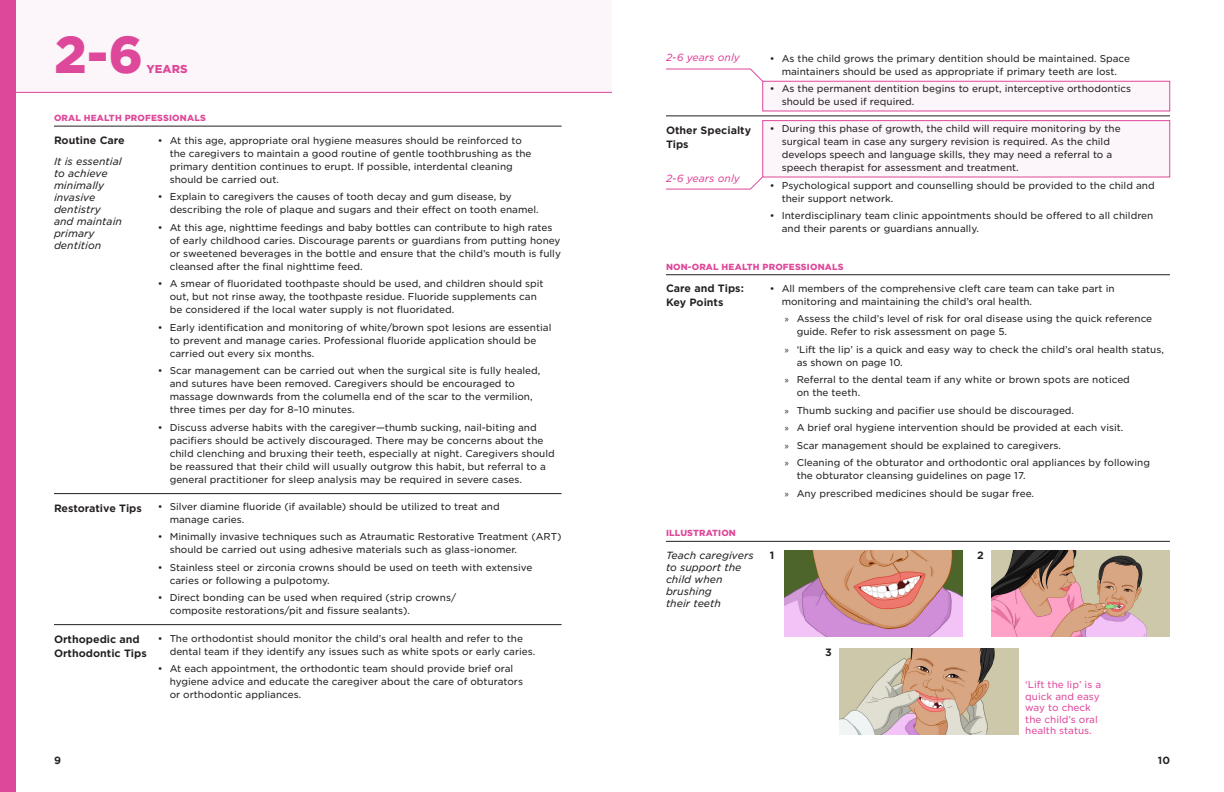
<style>
.page{position:relative;width:1224px;height:792px;background:#fff}
.page>*{position:absolute;margin:0;border:0;box-sizing:border-box;transform-origin:0 0}
.t1{font:900 50px "Gotham S Sm";color:#de489a}
.t2{font:900 11px "Gotham S Sm";color:#de489a}
.Subhead_1{font:700 10.2px/13.8px "Gotham S Sm";color:#231f20}
.Subhead_1-2{font:italic 10px/12px "Gotham S Sm";color:#231f20}
.Call_Out_Info{font:italic 10px "Gotham S Sm";color:#de489a}
.t3{font:700 10px "Gotham S Sm";color:#231f20}
.t4{font:9.5px/13px "Gotham S Sm";color:#231f20}
.Body_Copy_-_Bullets{font:9.5px/11.5px "Gotham S Sm";color:#de489a}
.t5{font:900 8.5px "Gotham S Sm";letter-spacing:.02em;color:#de489a}
.s1{font-family:"Myriad Pro"}
</style>
<div class="page">
<svg style="left:666px;top:177px;width:97px;height:13px"></svg>
<svg style="left:666px;top:68px;width:111px;height:13px"></svg>
<div style="left:762px;top:120px;width:408px;height:57px;background:#fcf5f9;border:1px solid #de489a"></div>
<div style="left:762px;top:81px;width:408px;height:30px;background:#fcf5f9;border:1px solid #de489a"></div>
<div style="left:0;top:0;width:612px;height:93px;background:#fcf5f9"></div>
<div style="left:0;top:0;width:16px;height:792px;background:#de489a"></div>
<hr style="left:16px;top:92px;width:596px;height:1px;background:#de489a">
<hr style="left:54px;top:624px;width:508px;height:1px;background:#231f20">
<hr style="left:54px;top:493px;width:508px;height:1px;background:#231f20">
<hr style="left:54px;top:126px;width:508px;height:1px;background:#231f20">
<hr style="left:666px;top:116px;width:504px;height:1px;background:#231f20">
<hr style="left:666px;top:274px;width:504px;height:1px;background:#231f20">
<hr style="left:666px;top:541px;width:504px;height:1px;background:#231f20">
<img style="left:784px;top:551px;width:179px;height:85px">
<img style="left:991px;top:551px;width:179px;height:85px">
<img style="left:840px;top:648px;width:178px;height:86px">
<p class="t1" style="left:54px;top:19px;width:91px">2-6</p>
<p class="t2" style="left:147px;top:61px;width:43px">YEARS</p>
<p class="t5" style="left:54px;top:112px;width:153px">ORAL HEALTH PROFESSIONALS</p>
<p class="Subhead_1" style="left:54px;top:134px;width:72px">Routine Care</p>
<p class="Subhead_1-2" style="left:54px;top:155px;width:70px">It is essential to achieve minimally invasive dentistry and maintain primary dentition</p>
<p class="Subhead_1" style="left:54px;top:501px;width:89px">Restorative Tips</p>
<p class="Subhead_1" style="left:54px;top:632px;width:94px">Orthopedic and<br>Orthodontic Tips</p>
<p class="t4" style="left:170px;top:134px;width:363px;text-indent:-12px">• At this age, appropriate oral hygiene measures should be reinforced to the caregivers to maintain a good routine of gentle toothbrushing as the primary dentition continues to erupt. If possible, interdental cleaning should be carried out.</p>
<p class="t4" style="left:170px;top:190px;width:371px;text-indent:-12px">• Explain to caregivers the causes of tooth decay and gum disease, by describing the role of plaque and sugars and their effect on tooth enamel.</p>
<p class="t4" style="left:170px;top:221px;width:393px;text-indent:-12px">• At this age, nighttime feedings and baby bottles can contribute to high rates of early childhood caries. Discourage parents or guardians from putting honey or sweetened beverages in the bottle and ensure that the child’s mouth is fully cleansed after the final nighttime feed.</p>
<p class="t4" style="left:170px;top:277px;width:375px;text-indent:-12px">• A smear of fluoridated toothpaste should be used, and children should spit out, but not rinse away, the toothpaste residue. Fluoride supplements can be considered if the local water supply is not fluoridated.</p>
<p class="t4" style="left:170px;top:321px;width:383px;text-indent:-12px">• Early identification and monitoring of white/brown spot lesions are essential to prevent and manage caries. Professional fluoride application should be carried out every six months.</p>
<p class="t4" style="left:170px;top:364px;width:372px;text-indent:-12px">• Scar management can be carried out when the surgical site is fully healed, and sutures have been removed. Caregivers should be encouraged to massage downwards from the columella end of the scar to the vermilion, three times per day for 8–10 minutes.</p>
<p class="t4" style="left:170px;top:421px;width:387px;text-indent:-12px">• Discuss adverse habits with the caregiver—thumb sucking, nail-biting and pacifiers should be actively discouraged. There may be concerns about the child clenching and bruxing their teeth, especially at night. Caregivers should be reassured that their child will usually outgrow this habit, but referral to a general practitioner for sleep analysis may be required in severe cases.</p>
<p class="t4" style="left:170px;top:500px;width:332px;text-indent:-12px">• Silver diamine fluoride (if available) should be utilized to treat and manage caries.</p>
<p class="t4" style="left:170px;top:530px;width:393px;text-indent:-12px">• Minimally invasive techniques such as Atraumatic Restorative Treatment (ART) should be carried out using adhesive materials such as glass-ionomer.</p>
<p class="t4" style="left:170px;top:561px;width:364px;text-indent:-12px">• Stainless steel or zirconia crowns should be used on teeth with extensive caries or following a pulpotomy.</p>
<p class="t4" style="left:170px;top:591px;width:288px;text-indent:-12px">• Direct bonding can be used when required (strip crowns/ composite restorations/pit and fissure sealants).</p>
<p class="t4" style="left:170px;top:631px;width:367px;text-indent:-12px">• The orthodontist should monitor the child’s oral health and refer to the dental team if they identify any issues such as white spots or early caries.</p>
<p class="t4" style="left:170px;top:662px;width:355px;text-indent:-12px">• At each appointment, the orthodontic team should provide brief oral hygiene advice and educate the caregiver about the care of obturators or orthodontic appliances.</p>
<p class="Call_Out_Info" style="left:666px;top:51px;width:76px">2-6 years only</p>
<p class="Subhead_1" style="left:666px;top:123px;width:87px">Other Specialty<br>Tips</p>
<p class="Call_Out_Info" style="left:666px;top:171px;width:76px">2-6 years only</p>
<p class="t4" style="left:770px;top:51px;width:362px;text-align:center">• As the child grows the primary dentition should be maintained. Space maintainers should be used as appropriate if primary teeth are lost.</p>
<p class="t4" style="left:782px;top:82px;width:351px;text-indent:-12px">• As the permanent dentition begins to erupt, interceptive orthodontics should be used if required.</p>
<p class="t4" style="left:782px;top:122px;width:341px;text-indent:-12px">• During this phase of growth, the child will require monitoring by the surgical team in case any surgery revision is required. As the child develops speech and language skills, they may need a referral to a speech therapist for assessment and treatment.</p>
<p class="t4" style="left:782px;top:179px;width:375px;text-indent:-12px">• Psychological support and counselling should be provided to the child and their support network.</p>
<p class="t4" style="left:782px;top:209px;width:373px;text-indent:-12px">• Interdisciplinary team clinic appointments should be offered to all children and their parents or guardians annually.</p>
<p class="t5" style="left:666px;top:261px;width:179px">NON-ORAL HEALTH PROFESSIONALS</p>
<p class="t4" style="left:782px;top:282px;width:334px;text-indent:-12px">• All members of the comprehensive cleft care team can take part in monitoring and maintaining the child’s oral health.</p>
<p class="t4" style="left:797px;top:312px;width:357px;text-indent:-12px"><span class="s1">»</span> Assess the child’s level of risk for oral disease using the quick reference guide. Refer to risk assessment on page 5.</p>
<p class="t4" style="left:797px;top:343px;width:369px;text-indent:-12px"><span class="s1">»</span> ‘Lift the lip’ is a quick and easy way to check the child’s oral health status, as shown on page 10.</p>
<p class="t4" style="left:797px;top:373px;width:335px;text-indent:-12px"><span class="s1">»</span> Referral to the dental team if any white or brown spots are noticed on the teeth.</p>
<p class="t4" style="left:785px;top:404px;width:291px"><span class="s1">»</span> Thumb sucking and pacifier use should be discouraged.</p>
<p class="t4" style="left:785px;top:421px;width:340px"><span class="s1">»</span> A brief oral hygiene intervention should be provided at each visit.</p>
<p class="t4" style="left:785px;top:439px;width:278px"><span class="s1">»</span> Scar management should be explained to caregivers.</p>
<p class="t4" style="left:797px;top:456px;width:355px;text-indent:-12px"><span class="s1">»</span> Cleaning of the obturator and orthodontic oral appliances by following the obturator cleansing guidelines on page 17.</p>
<p class="t4" style="left:785px;top:487px;width:251px"><span class="s1">»</span> Any prescribed medicines should be sugar free.</p>
<p class="Subhead_1" style="left:666px;top:282px;width:79px">Care and Tips:<br>Key Points</p>
<p class="t5" style="left:666px;top:527px;width:71px">ILLUSTRATION</p>
<p class="Subhead_1-2" style="left:666px;top:549px;width:89px">Teach caregivers</p>
<p class="Subhead_1" style="left:770px;top:548px;width:6px">1</p>
<p class="Subhead_1-2" style="left:666px;top:561px;width:77px">to support the child when brushing<br>their teeth</p>
<p class="Subhead_1" style="left:825px;top:646px;width:8px">3</p>
<p class="Subhead_1" style="left:977px;top:548px;width:8px">2</p>
<p class="Body_Copy_-_Bullets" style="left:1025px;top:679px;width:77px">‘Lift the lip’ is a quick and easy way to check the child’s oral health status.</p>
<p class="t3" style="left:54px;top:753px;width:8px">9</p>
<p class="t3" style="left:1158px;top:753px;width:14px">10</p>
</div>
